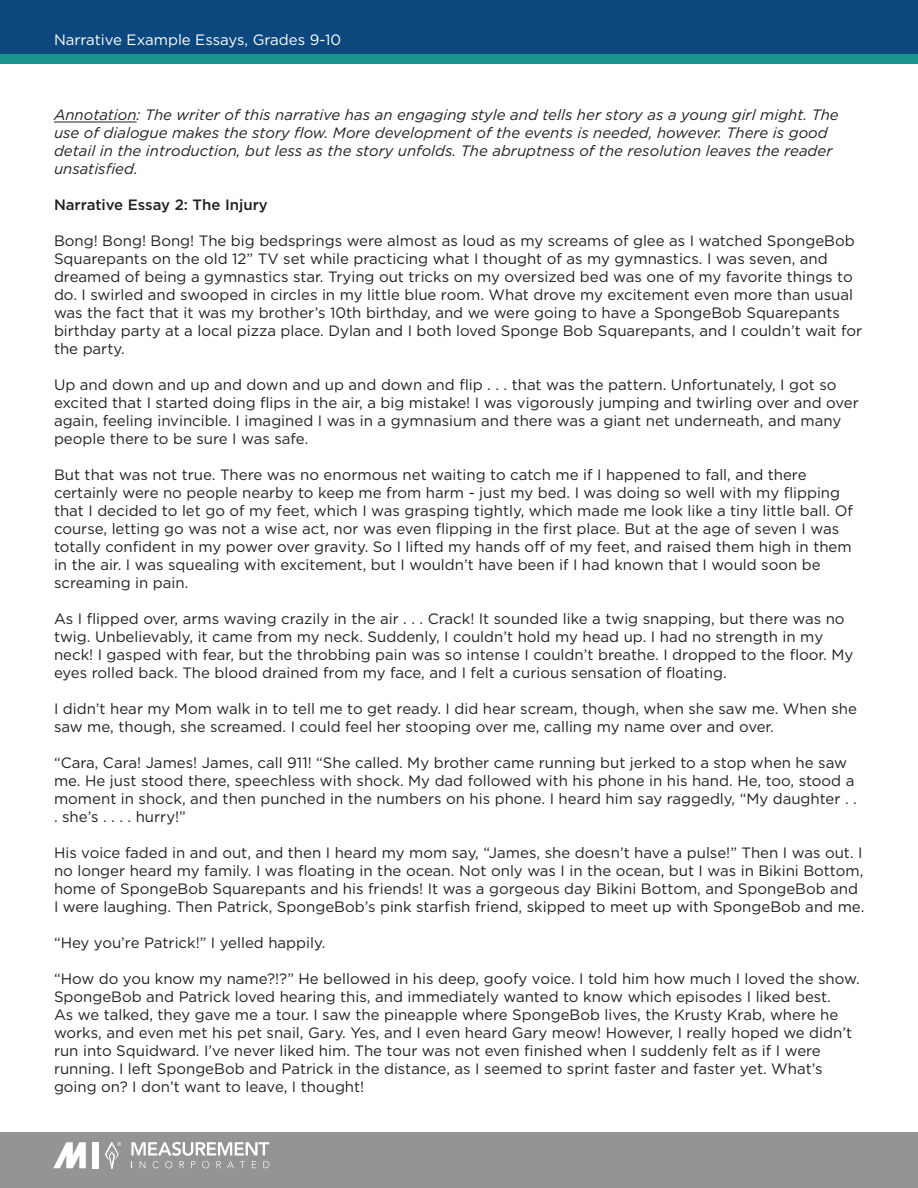
<style>
.page{position:relative;width:918px;height:1188px;background:#fff}
.page>*{position:absolute;margin:0;border:0;box-sizing:border-box;transform-origin:0 0}
.t1{font:15px/18px "Gotham";color:#231f20}
.t2{font:italic 15px/18px "Gotham";color:#231f20}
.t3{font:15px "Gotham";color:#fff}
.t4{font:500 15px "Gotham";color:#231f20}
</style>
<div class="page">
<div style="left:0;top:0;width:918px;height:54px;background:#0c487e"></div>
<div style="left:0;top:54px;width:918px;height:10px;background:#199390"></div>
<div style="left:0;top:1133px;width:918px;height:55px;background:#949494"></div>
<div style="left:92px;top:1142px;width:7px;height:26px;background:#fff"></div>
<svg style="left:53px;top:1142px;width:33px;height:26px"></svg>
<svg style="left:131px;top:1142px;width:138px;height:26px"></svg>
<svg style="left:105px;top:1142px;width:16px;height:27px"></svg>
<hr style="left:54px;top:122px;width:83px;height:1px;background:#231f20">
<p class="t3" style="left:54px;top:31px;width:289px">Narrative Example Essays, Grades 9-10</p>
<p class="t2" style="left:54px;top:106px;width:786px">Annotation: The writer of this narrative has an engaging style and tells her story as a young girl might. The use of dialogue makes the story flow. More development of the events is needed, however. There is good detail in the introduction, but less as the story unfolds. The abruptness of the resolution leaves the reader unsatisfied.</p>
<p class="t4" style="left:54px;top:196px;width:215px">Narrative Essay 2: The Injury</p>
<p class="t1" style="left:54px;top:231px;width:810px">Bong! Bong! Bong! The big bedsprings were almost as loud as my screams of glee as I watched SpongeBob Squarepants on the old 12” TV set while practicing what I thought of as my gymnastics. I was seven, and dreamed of being a gymnastics star. Trying out tricks on my oversized bed was one of my favorite things to do. I swirled and swooped in circles in my little blue room. What drove my excitement even more than usual was the fact that it was my brother’s 10th birthday, and we were going to have a SpongeBob Squarepants birthday party at a local pizza place. Dylan and I both loved Sponge Bob Squarepants, and I couldn’t wait for the party.</p>
<p class="t1" style="left:54px;top:375px;width:806px">Up and down and up and down and up and down and flip . . . that was the pattern. Unfortunately, I got so excited that I started doing flips in the air, a big mistake! I was vigorously jumping and twirling over and over again, feeling invincible. I imagined I was in a gymnasium and there was a giant net underneath, and many people there to be sure I was safe.</p>
<p class="t1" style="left:54px;top:465px;width:800px">But that was not true. There was no enormous net waiting to catch me if I happened to fall, and there certainly were no people nearby to keep me from harm - just my bed. I was doing so well with my flipping that I decided to let go of my feet, which I was grasping tightly, which made me look like a tiny little ball. Of course, letting go was not a wise act, nor was even flipping in the first place. But at the age of seven I was totally confident in my power over gravity. So I lifted my hands off of my feet, and raised them high in them in the air. I was squealing with excitement, but I wouldn’t have been if I had known that I would soon be screaming in pain.</p>
<p class="t1" style="left:54px;top:609px;width:801px">As I flipped over, arms waving crazily in the air . . . Crack! It sounded like a twig snapping, but there was no twig. Unbelievably, it came from my neck. Suddenly, I couldn’t hold my head up. I had no strength in my neck! I gasped with fear, but the throbbing pain was so intense I couldn’t breathe. I dropped to the floor. My eyes rolled back. The blood drained from my face, and I felt a curious sensation of floating.</p>
<p class="t1" style="left:54px;top:699px;width:805px">I didn’t hear my Mom walk in to tell me to get ready. I did hear scream, though, when she saw me. When she saw me, though, she screamed. I could feel her stooping over me, calling my name over and over.</p>
<p class="t1" style="left:54px;top:753px;width:804px">“Cara, Cara! James! James, call 911! “She called. My brother came running but jerked to a stop when he saw me. He just stood there, speechless with shock. My dad followed with his phone in his hand. He, too, stood a moment in shock, and then punched in the numbers on his phone. I heard him say raggedly, “My daughter . . . she’s . . . . hurry!”</p>
<p class="t1" style="left:54px;top:843px;width:812px">His voice faded in and out, and then I heard my mom say, “James, she doesn’t have a pulse!” Then I was out. I no longer heard my family. I was floating in the ocean. Not only was I in the ocean, but I was in Bikini Bottom, home of SpongeBob Squarepants and his friends! It was a gorgeous day Bikini Bottom, and SpongeBob and I were laughing. Then Patrick, SpongeBob’s pink starfish friend, skipped to meet up with SpongeBob and me.</p>
<p class="t1" style="left:54px;top:933px;width:273px">“Hey you’re Patrick!” I yelled happily.</p>
<p class="t1" style="left:54px;top:969px;width:807px">“How do you know my name?!?” He bellowed in his deep, goofy voice. I told him how much I loved the show.<br>SpongeBob and Patrick loved hearing this, and immediately wanted to know which episodes I liked best.<br>As we talked, they gave me a tour. I saw the pineapple where SpongeBob lives, the Krusty Krab, where he works, and even met his pet snail, Gary. Yes, and I even heard Gary meow! However, I really hoped we didn’t run into Squidward. I’ve never liked him. The tour was not even finished when I suddenly felt as if I were running. I left SpongeBob and Patrick in the distance, as I seemed to sprint faster and faster yet. What’s going on? I don’t want to leave, I thought!</p>
</div>
